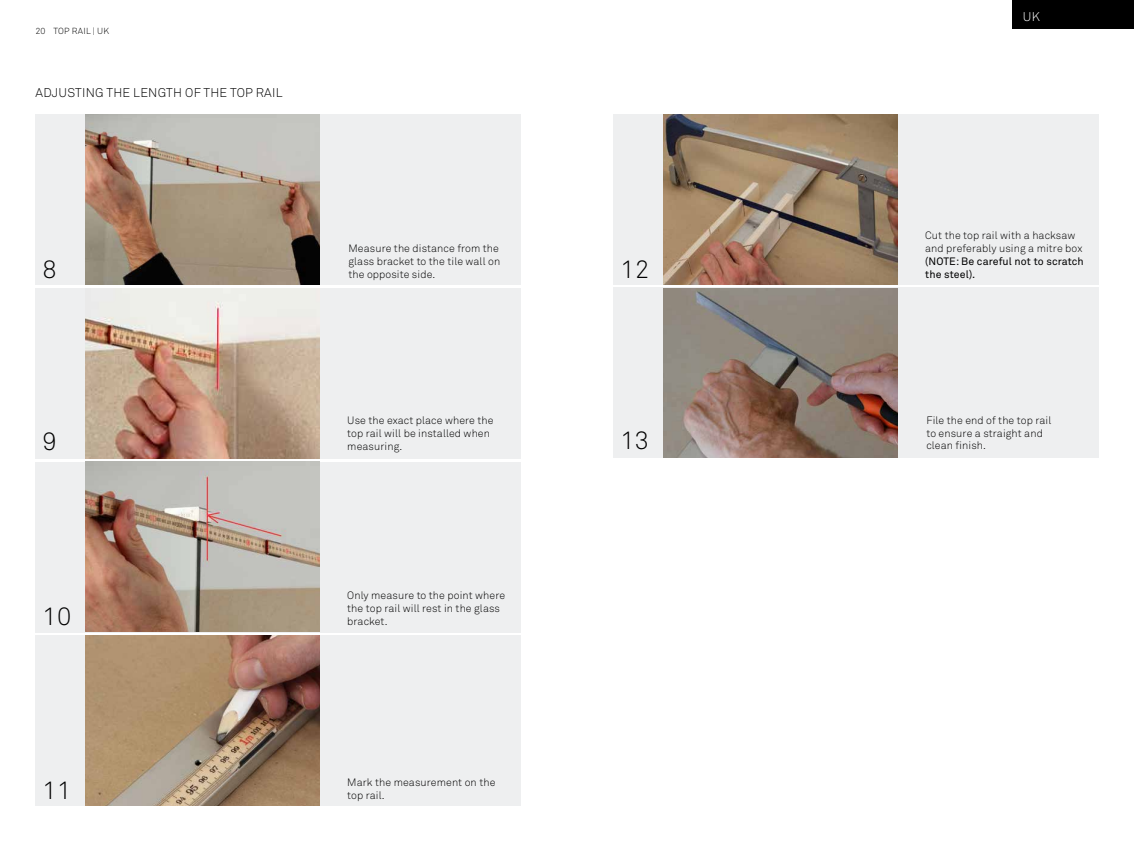
<style>
.page{position:relative;width:1134px;height:851px;background:#fff}
.page>*{position:absolute;margin:0;border:0;box-sizing:border-box;transform-origin:0 0}
.t1{font:300 25px "Akkurat Pro";letter-spacing:.01em;color:#000}
.t2{font:300 12.5px "Akkurat Pro";letter-spacing:.02em;color:#000}
.t3{font:300 12.5px "Akkurat Pro";color:#fff}
.t4{font:300 10.62px/12.8px "Akkurat Pro";letter-spacing:.01em;color:#000}
.t5{font:10.62px/12.8px "Akkurat Pro";letter-spacing:.01em;color:#000}
.t6{font:300 8.75px "Akkurat Pro";letter-spacing:.015em;color:#000}
</style>
<div class="page">
<div style="left:1012px;top:0;width:122px;height:28px;background:#000"></div>
<div style="left:35px;top:462px;width:486px;height:170px;background:#eeeff0"></div>
<div style="left:35px;top:635px;width:486px;height:170px;background:#eeeff0"></div>
<img style="left:86px;top:635px;width:234px;height:170px">
<div style="left:35px;top:288px;width:486px;height:170px;background:#eeeff0"></div>
<div style="left:613px;top:288px;width:485px;height:170px;background:#eeeff0"></div>
<div style="left:613px;top:114px;width:485px;height:171px;background:#eeeff0"></div>
<img style="left:664px;top:114px;width:233px;height:171px">
<img style="left:86px;top:461px;width:233px;height:170px">
<img style="left:664px;top:288px;width:233px;height:170px">
<div style="left:35px;top:114px;width:486px;height:171px;background:#eeeff0"></div>
<img style="left:86px;top:114px;width:233px;height:171px">
<img style="left:86px;top:301px;width:234px;height:157px">
<p class="t6" style="left:35px;top:26px;width:75px">20 TOP RAIL | UK</p>
<p class="t2" style="left:35px;top:85px;width:248px">ADJUSTING THE LENGTH OF THE TOP RAIL</p>
<h1 class="t1" style="left:43px;top:254px;width:16px">8</h1>
<p class="t4" style="left:348px;top:242px;width:153px">Measure the distance from the glass bracket to the tile wall on the opposite side.</p>
<h1 class="t1" style="left:620px;top:254px;width:30px">12</h1>
<p class="t4" style="left:347px;top:414px;width:148px">Use the exact place where the top rail will be installed when measuring.</p>
<h1 class="t1" style="left:43px;top:426px;width:16px">9</h1>
<h1 class="t1" style="left:620px;top:426px;width:30px">13</h1>
<h1 class="t1" style="left:43px;top:601px;width:30px">10</h1>
<p class="t4" style="left:347px;top:589px;width:159px">Only measure to the point where the top rail will rest in the glass bracket.</p>
<h1 class="t1" style="left:43px;top:775px;width:30px">11</h1>
<p class="t4" style="left:347px;top:775px;width:150px">Mark the measurement on the top rail.</p>
<p class="t3" style="left:1023px;top:9px;width:19px">UK</p>
<p class="t4" style="left:925px;top:229px;width:159px">Cut the top rail with a hacksaw and preferably using a mitre box</p>
<p class="t5" style="left:925px;top:255px;width:160px">(NOTE: Be careful not to scratch the steel).</p>
<p class="t4" style="left:926px;top:414px;width:126px">File the end of the top rail to ensure a straight and clean finish.</p>
</div>
